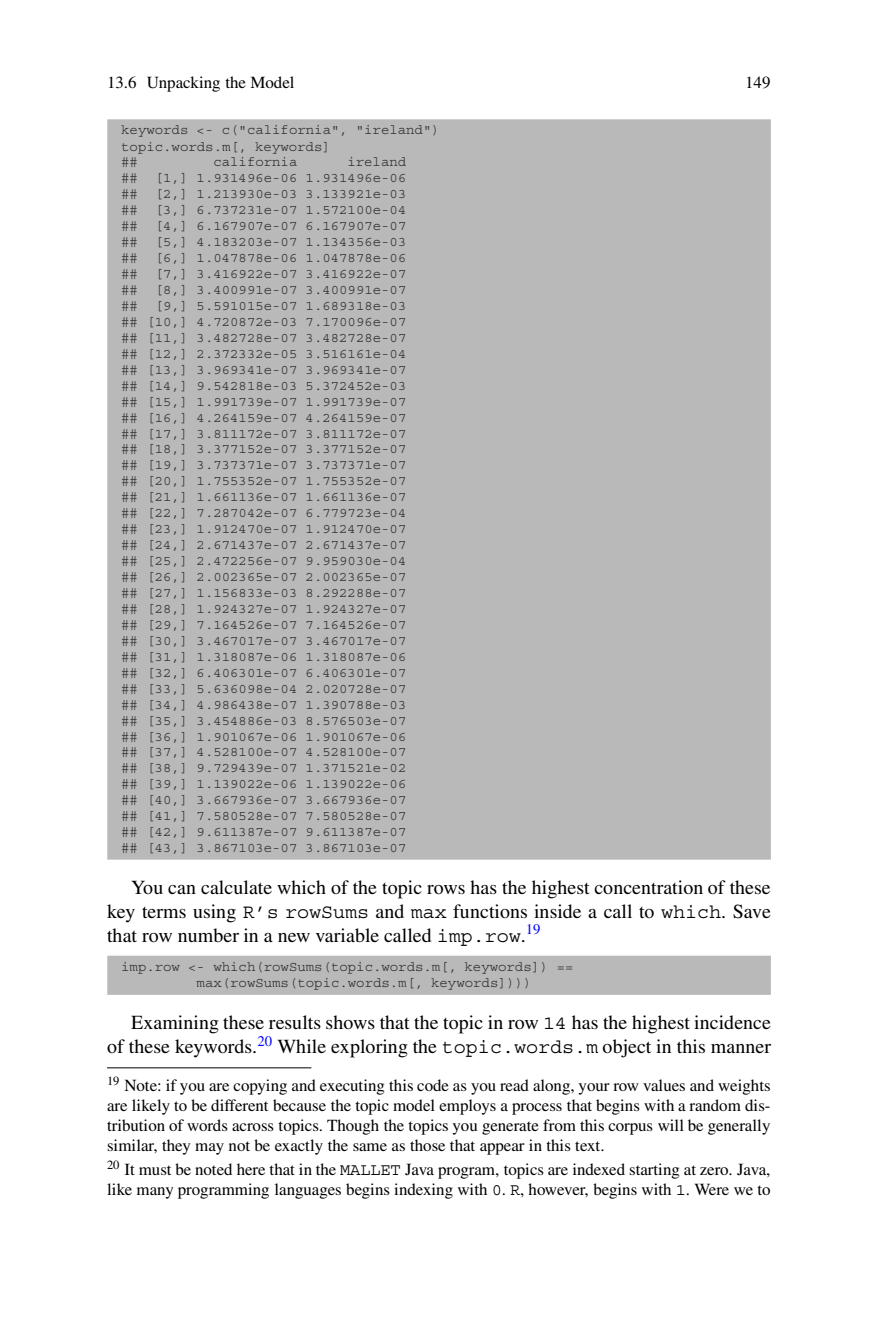
<style>
.page{position:relative;width:879px;height:1333px;background:#fff}
.page>*{position:absolute;margin:0;border:0;box-sizing:border-box;transform-origin:0 0}
.t1{font:20px/24px "Times";letter-spacing:.005em;color:#000;text-align:justify}
.t2{font:17px/20px "Times";letter-spacing:-.005em;color:#000;text-align:justify}
.t3{font:14px/16px "Courier";color:#333}
.s1{font-family:"Courier"}
</style>
<div class="page">
<div style="left:107px;top:119px;width:664px;height:740px;background:#b9b9b9"></div>
<div style="left:107px;top:955px;width:664px;height:39px;background:#b9b9b9"></div>
<hr style="left:107px;top:1067px;width:204px;height:1px;background:#000">
<p class="t2" style="left:107px;top:74px;width:189px">13.6 Unpacking the Model</p>
<p class="t2" style="left:745px;top:74px;width:27px">149</p>
<p class="t3" style="left:121px;top:123px;width:320px">keywords &lt;- c("california", "ireland") topic.words.m[, keywords]<br>##</p>
<p class="t3" style="left:121px;top:155px;width:287px;text-align:justify;text-indent:226px">ireland ## [1,] 1.931496e-06 1.931496e-06 ## [2,] 1.213930e-03 3.133921e-03 ## [3,] 6.737231e-07 1.572100e-04 ## [4,] 6.167907e-07 6.167907e-07 ## [5,] 4.183203e-07 1.134356e-03 ## [6,] 1.047878e-06 1.047878e-06 ## [7,] 3.416922e-07 3.416922e-07 ## [8,] 3.400991e-07 3.400991e-07 ## [9,] 5.591015e-07 1.689318e-03 ## [10,] 4.720872e-03 7.170096e-07 ## [11,] 3.482728e-07 3.482728e-07 ## [12,] 2.372332e-05 3.516161e-04 ## [13,] 3.969341e-07 3.969341e-07 ## [14,] 9.542818e-03 5.372452e-03 ## [15,] 1.991739e-07 1.991739e-07 ## [16,] 4.264159e-07 4.264159e-07 ## [17,] 3.811172e-07 3.811172e-07 ## [18,] 3.377152e-07 3.377152e-07 ## [19,] 3.737371e-07 3.737371e-07 ## [20,] 1.755352e-07 1.755352e-07 ## [21,] 1.661136e-07 1.661136e-07 ## [22,] 7.287042e-07 6.779723e-04 ## [23,] 1.912470e-07 1.912470e-07 ## [24,] 2.671437e-07 2.671437e-07 ## [25,] 2.472256e-07 9.959030e-04 ## [26,] 2.002365e-07 2.002365e-07 ## [27,] 1.156833e-03 8.292288e-07 ## [28,] 1.924327e-07 1.924327e-07 ## [29,] 7.164526e-07 7.164526e-07 ## [30,] 3.467017e-07 3.467017e-07 ## [31,] 1.318087e-06 1.318087e-06 ## [32,] 6.406301e-07 6.406301e-07 ## [33,] 5.636098e-04 2.020728e-07 ## [34,] 4.986438e-07 1.390788e-03 ## [35,] 3.454886e-03 8.576503e-07 ## [36,] 1.901067e-06 1.901067e-06 ## [37,] 4.528100e-07 4.528100e-07 ## [38,] 9.729439e-07 1.371521e-02 ## [39,] 1.139022e-06 1.139022e-06 ## [40,] 3.667936e-07 3.667936e-07 ## [41,] 7.580528e-07 7.580528e-07 ## [42,] 9.611387e-07 9.611387e-07 ## [43,] 3.867103e-07 3.867103e-07</p>
<h1 class="t1" style="left:107px;top:876px;width:665px;text-indent:24px">You can calculate which of the topic rows has the highest concentration of these key terms using <span class="s1">R’s rowSums</span> and <span class="s1">max</span> functions inside a call to <span class="s1">which</span>. Save that row number in a new variable called <span class="s1">imp.row</span>.<sup>19</sup></h1>
<p class="t3" style="left:197px;top:959px;width:378px;text-indent:-75px">imp.row &lt;- which(rowSums(topic.words.m[, keywords]) == max(rowSums(topic.words.m[, keywords])))</p>
<h1 class="t1" style="left:107px;top:1012px;width:665px;text-align:right">Examining these results shows that the topic in row <span class="s1">14</span> has the highest incidence<br>of these keywords.<sup>20</sup> While exploring the <span class="s1">topic.words.m</span> object in this manner</h1>
<p class="t2" style="left:107px;top:1077px;width:665px"><sup>19</sup> Note: if you are copying and executing this code as you read along, your row values and weights are likely to be different because the topic model employs a process that begins with a random dis&shy;tribution of words across topics. Though the topics you generate from this corpus will be generally similar, they may not be exactly the same as those that appear in this text.</p>
<p class="t2" style="left:107px;top:1160px;width:665px"><sup>20</sup> It must be noted here that in the <span class="s1">MALLET</span> Java program, topics are indexed starting at zero. Java, like many programming languages begins indexing with <span class="s1">0</span>. <span class="s1">R</span>, however, begins with <span class="s1">1</span>. Were we to</p>
<p class="t3" style="left:213px;top:155px;width:85px">california</p>
</div>
